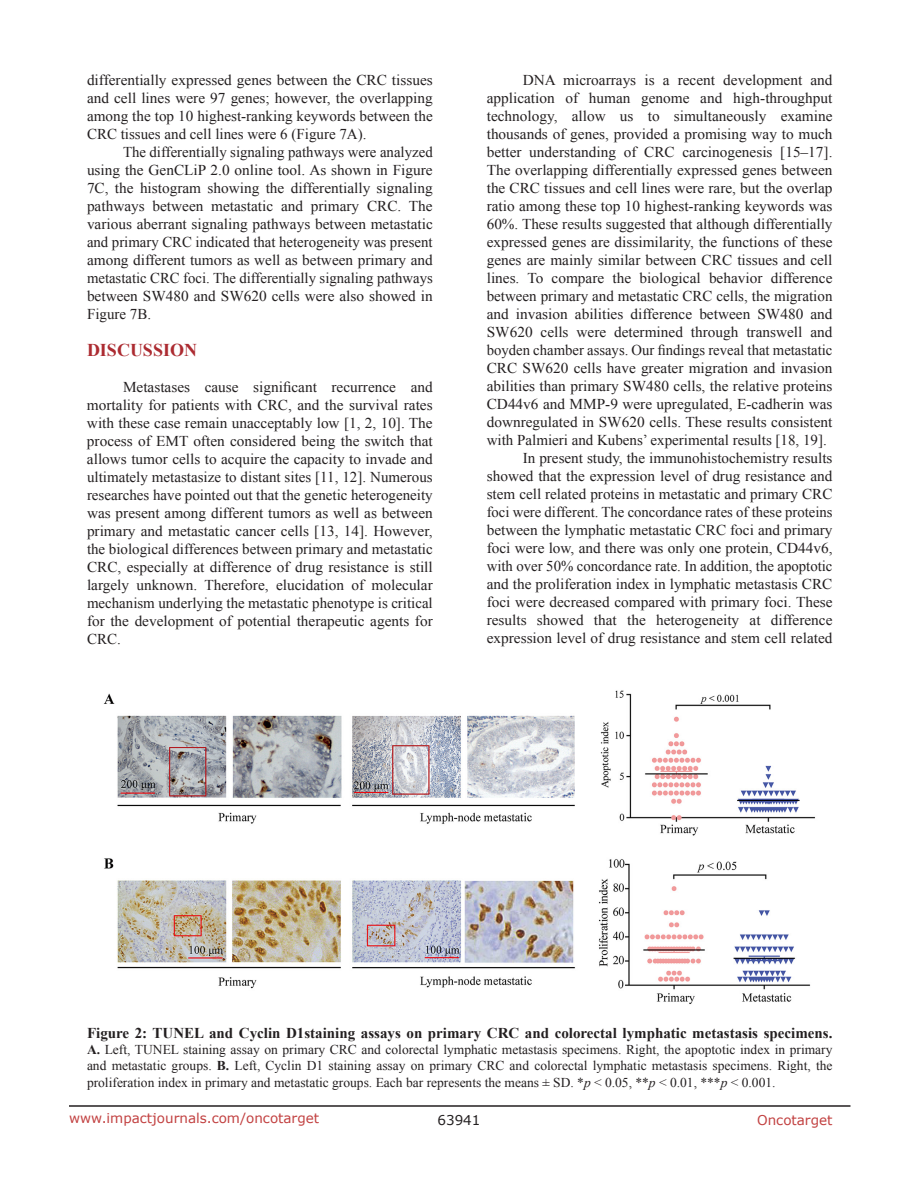
<style>
.page{position:relative;width:918px;height:1188px;background:#fff}
.page>*{position:absolute;margin:0;border:0;box-sizing:border-box;transform-origin:0 0}
.t1{font:700 18px "Times New Roman";color:#ac2b31}
.t2{font:15px/18px "Times New Roman";color:#231f20;text-align:justify}
.t3{font:700 15px "Times New Roman";color:#231f20}
.t4{font:13.5px/16.2px "Times New Roman";color:#231f20;text-align:justify}
.t5{font:13.5px "Verdana";color:#c24141}
.t6{font:13.5px "Verdana";color:#231f20}
.s1{font-weight:700}
.s2{font-style:italic}
</style>
<div class="page">
<hr style="left:69px;top:1105px;width:781px;height:2px;background:#231f20">
<img style="left:103px;top:690px;width:712px;height:314px">
<p class="t2" style="left:87px;top:71px;width:347px">differentially expressed genes between the CRC tissues and cell lines were 97 genes; however, the overlapping among the top 10 highest-ranking keywords between the CRC tissues and cell lines were 6 (Figure 7A).</p>
<p class="t2" style="left:87px;top:143px;width:347px;text-indent:36px">The differentially signaling pathways were analyzed using the GenCLiP 2.0 online tool. As shown in Figure 7C, the histogram showing the differentially signaling pathways between metastatic and primary CRC. The various aberrant signaling pathways between metastatic and primary CRC indicated that heterogeneity was present among different tumors as well as between primary and metastatic CRC foci. The differentially signaling pathways between SW480 and SW620 cells were also showed in Figure 7B.</p>
<p class="t1" style="left:87px;top:338px;width:112px">DISCUSSION</p>
<p class="t2" style="left:87px;top:378px;width:347px;text-indent:36px">Metastases cause significant recurrence and mortality for patients with CRC, and the survival rates with these case remain unacceptably low [1, 2, 10]. The process of EMT often considered being the switch that allows tumor cells to acquire the capacity to invade and ultimately metastasize to distant sites [11, 12]. Numerous researches have pointed out that the genetic heterogeneity was present among different tumors as well as between primary and metastatic cancer cells [13, 14]. However, the biological differences between primary and metastatic CRC, especially at difference of drug resistance is still largely unknown. Therefore, elucidation of molecular mechanism underlying the metastatic phenotype is critical for the development of potential therapeutic agents for CRC.</p>
<p class="t2" style="left:523px;top:71px;width:311px">DNA microarrays is a recent development and</p>
<p class="t2" style="left:487px;top:89px;width:347px">application of human genome and high-throughput</p>
<p class="t2" style="left:487px;top:107px;width:347px">technology, allow us to simultaneously examine</p>
<p class="t2" style="left:487px;top:125px;width:347px">thousands of genes, provided a promising way to much</p>
<p class="t2" style="left:487px;top:143px;width:347px">better understanding of CRC carcinogenesis [15–17].</p>
<p class="t2" style="left:487px;top:161px;width:347px">The overlapping differentially expressed genes between</p>
<p class="t2" style="left:487px;top:179px;width:347px">the CRC tissues and cell lines were rare, but the overlap</p>
<p class="t2" style="left:487px;top:197px;width:347px">ratio among these top 10 highest-ranking keywords was</p>
<p class="t2" style="left:487px;top:215px;width:347px">60%. These results suggested that although differentially</p>
<p class="t2" style="left:487px;top:233px;width:347px">expressed genes are dissimilarity, the functions of these</p>
<p class="t2" style="left:487px;top:251px;width:347px">genes are mainly similar between CRC tissues and cell</p>
<p class="t2" style="left:487px;top:269px;width:347px">lines. To compare the biological behavior difference</p>
<p class="t2" style="left:487px;top:287px;width:347px">between primary and metastatic CRC cells, the migration</p>
<p class="t2" style="left:487px;top:305px;width:347px">and invasion abilities difference between SW480 and</p>
<p class="t2" style="left:487px;top:323px;width:347px">SW620 cells were determined through transwell and</p>
<p class="t2" style="left:487px;top:341px;width:347px">boyden chamber assays. Our findings reveal that metastatic</p>
<p class="t2" style="left:487px;top:359px;width:347px">CRC SW620 cells have greater migration and invasion</p>
<p class="t2" style="left:487px;top:377px;width:347px">abilities than primary SW480 cells, the relative proteins</p>
<p class="t2" style="left:487px;top:395px;width:347px">CD44v6 and MMP-9 were upregulated, E-cadherin was</p>
<p class="t2" style="left:487px;top:413px;width:347px">downregulated in SW620 cells. These results consistent</p>
<p class="t2" style="left:487px;top:431px;width:342px">with Palmieri and Kubens’ experimental results [18, 19].</p>
<p class="t2" style="left:523px;top:449px;width:311px">In present study, the immunohistochemistry results</p>
<p class="t2" style="left:487px;top:467px;width:347px">showed that the expression level of drug resistance and</p>
<p class="t2" style="left:487px;top:485px;width:347px">stem cell related proteins in metastatic and primary CRC</p>
<p class="t2" style="left:487px;top:503px;width:347px">foci were different. The concordance rates of these proteins</p>
<p class="t2" style="left:487px;top:521px;width:347px">between the lymphatic metastatic CRC foci and primary</p>
<p class="t2" style="left:487px;top:539px;width:347px">foci were low, and there was only one protein, CD44v6,</p>
<p class="t2" style="left:487px;top:557px;width:347px">with over 50% concordance rate. In addition, the apoptotic</p>
<p class="t2" style="left:487px;top:575px;width:347px">and the proliferation index in lymphatic metastasis CRC</p>
<p class="t2" style="left:487px;top:593px;width:347px">foci were decreased compared with primary foci. These</p>
<p class="t2" style="left:487px;top:611px;width:347px">results showed that the heterogeneity at difference</p>
<p class="t2" style="left:487px;top:629px;width:347px">expression level of drug resistance and stem cell related</p>
<p class="t3" style="left:87px;top:1023px;width:747px">Figure 2: TUNEL and Cyclin D1staining assays on primary CRC and colorectal lymphatic metastasis specimens.</p>
<p class="t4" style="left:87px;top:1041px;width:747px"><span class="s1">A.</span> Left, TUNEL staining assay on primary CRC and colorectal lymphatic metastasis specimens. Right, the apoptotic index in primary and metastatic groups. <span class="s1">B.</span> Left, Cyclin D1 staining assay on primary CRC and colorectal lymphatic metastasis specimens. Right, the proliferation index in primary and metastatic groups. Each bar represents the means ± SD. *<span class="s2">p</span> &lt; 0.05, **<span class="s2">p</span> &lt; 0.01, ***<span class="s2">p</span> &lt; 0.001.</p>
<p class="t5" style="left:69px;top:1109px;width:252px">www.impactjournals.com/oncotarget</p>
<p class="t6" style="left:438px;top:1111px;width:44px">63941</p>
<p class="t5" style="left:757px;top:1111px;width:77px">Oncotarget</p>
</div>
